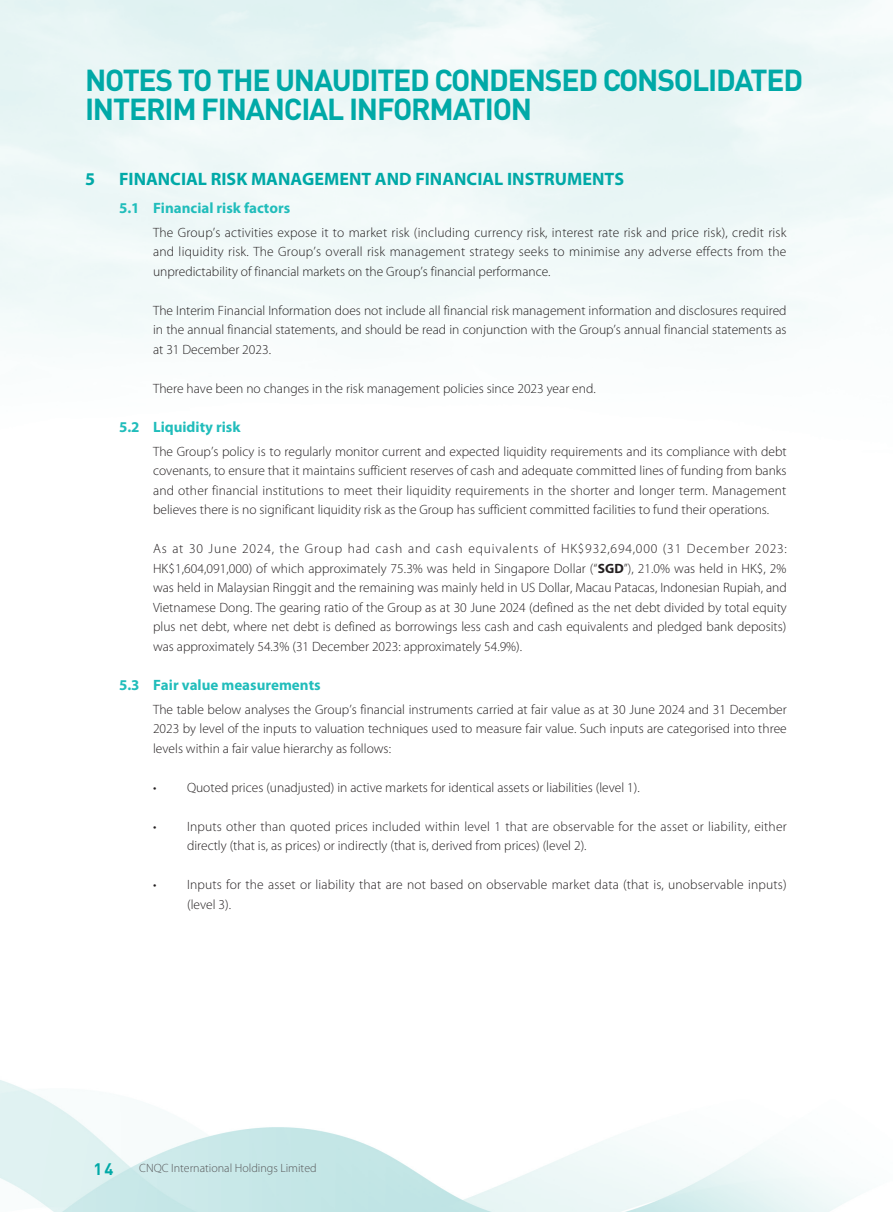
<style>
.page{position:relative;width:893px;height:1212px;background:#fff}
.page>*{position:absolute;margin:0;border:0;box-sizing:border-box;transform-origin:0 0}
.t1{font:700 30px/28.5px "DIN Pro";letter-spacing:-.04em;color:#00a9a7}
._01_H1{font:700 18px "Myriad Pro";color:#00a9a7}
.t2{font:700 16.5px "DIN Pro";color:#00a9a7}
._02_H2{font:700 15px "Myriad Pro";color:#21bdbb}
._00_txt{font:300 13.5px/19.5px "Myriad Pro";color:#231f20;text-align:justify}
.t3{font:300 12px "Myriad Pro";color:#57585a}
.s1{font-weight:700}
</style>
<div class="page">
<h1 class="t1" style="left:85px;top:65px;width:720px">NOTES TO THE UNAUDITED CONDENSED CONSOLIDATED<br>INTERIM FINANCIAL INFORMATION</h1>
<p class="_01_H1" style="left:85px;top:167px;width:11px">5</p>
<p class="_01_H1" style="left:119px;top:167px;width:506px">FINANCIAL RISK MANAGEMENT AND FINANCIAL INSTRUMENTS</p>
<p class="_02_H2" style="left:119px;top:198px;width:173px">5.1 Financial risk factors</p>
<p class="_00_txt" style="left:153px;top:223px;width:635px">The Group’s activities expose it to market risk (including currency risk, interest rate risk and price risk), credit risk and liquidity risk. The Group’s overall risk management strategy seeks to minimise any adverse effects from the unpredictability of financial markets on the Group’s financial performance.</p>
<p class="_00_txt" style="left:153px;top:301px;width:635px">The Interim Financial Information does not include all financial risk management information and disclosures required in the annual financial statements, and should be read in conjunction with the Group’s annual financial statements as at 31 December 2023.</p>
<p class="_00_txt" style="left:153px;top:379px;width:444px">There have been no changes in the risk management policies since 2023 year end.</p>
<p class="_02_H2" style="left:119px;top:417px;width:123px">5.2 Liquidity risk</p>
<p class="_00_txt" style="left:153px;top:441px;width:635px">The Group’s policy is to regularly monitor current and expected liquidity requirements and its compliance with debt covenants, to ensure that it maintains sufficient reserves of cash and adequate committed lines of funding from banks and other financial institutions to meet their liquidity requirements in the shorter and longer term. Management believes there is no significant liquidity risk as the Group has sufficient committed facilities to fund their operations.</p>
<p class="_00_txt" style="left:153px;top:539px;width:635px">As at 30 June 2024, the Group had cash and cash equivalents of HK$932,694,000 (31 December 2023:<br>HK$1,604,091,000) of which approximately 75.3% was held in Singapore Dollar (“<span class="s1">SGD</span>”), 21.0% was held in HK$, 2% was held in Malaysian Ringgit and the remaining was mainly held in US Dollar, Macau Patacas, Indonesian Rupiah, and Vietnamese Dong. The gearing ratio of the Group as at 30 June 2024 (defined as the net debt divided by total equity plus net debt, where net debt is defined as borrowings less cash and cash equivalents and pledged bank deposits) was approximately 54.3% (31 December 2023: approximately 54.9%).</p>
<p class="_02_H2" style="left:119px;top:675px;width:203px">5.3 Fair value measurements</p>
<p class="_00_txt" style="left:153px;top:699px;width:635px">The table below analyses the Group’s financial instruments carried at fair value as at 30 June 2024 and 31 December 2023 by level of the inputs to valuation techniques used to measure fair value. Such inputs are categorised into three levels within a fair value hierarchy as follows:</p>
<p class="_00_txt" style="left:153px;top:777px;width:488px">• Quoted prices (unadjusted) in active markets for identical assets or liabilities (level 1).</p>
<p class="_00_txt" style="left:187px;top:816px;width:601px;text-indent:-34px">• Inputs other than quoted prices included within level 1 that are observable for the asset or liability, either directly (that is, as prices) or indirectly (that is, derived from prices) (level 2).</p>
<p class="_00_txt" style="left:187px;top:875px;width:601px;text-indent:-34px">• Inputs for the asset or liability that are not based on observable market data (that is, unobservable inputs) (level 3).</p>
<p class="t2" style="left:93px;top:1157px;width:21px">14</p>
<p class="t3" style="left:139px;top:1161px;width:179px">CNQC International Holdings Limited</p>
</div>
